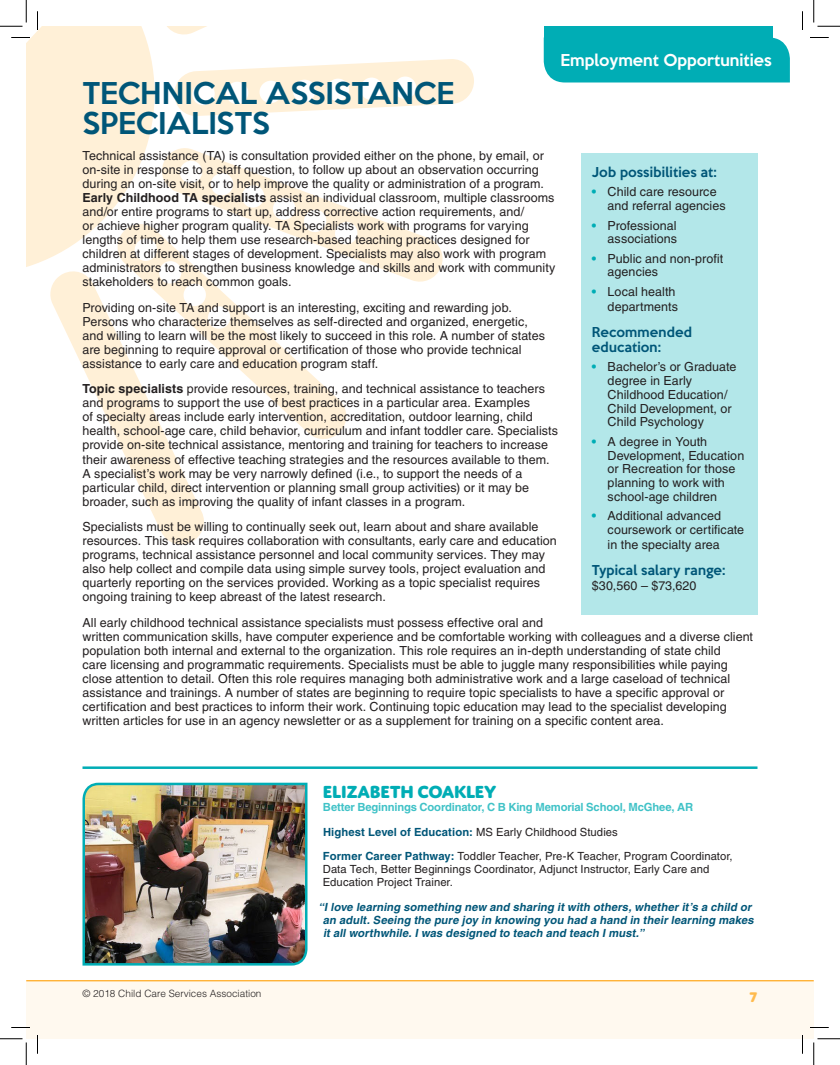
<style>
.page{position:relative;width:840px;height:1065px;background:#fff}
.page>*{position:absolute;margin:0;border:0;box-sizing:border-box;transform-origin:0 0}
.t1{font:500 27.5px/30px "Keep Calm";color:#005678}
.H1b{font:800 18.75px "Domus Titling";letter-spacing:-.035em;color:#00adb5}
.t2{font:500 15px "Keep Calm";color:#fff}
.t3{font:800 15px "Domus Titling";color:#ffbb4e}
.body_text{font:12.5px/14px "Helvetica LT Std";letter-spacing:.005em;color:#231f20}
.callout_h1{font:500 12.5px/15px "Keep Calm";letter-spacing:.01em;color:#005678}
.Teacher_Bio{font:italic 700 11.25px/13.1px "Helvetica LT Std";color:#005678}
.Teacher_Bio-2{font:11.25px/13.1px "Helvetica LT Std";letter-spacing:.005em;color:#231f20}
.H1b-2{font:700 11.25px "Helvetica LT Std";letter-spacing:-.015em;color:#40c2c7}
.Teacher_Bio-3{font:700 11.25px "Helvetica LT Std";letter-spacing:.01em;color:#005678}
.t4{font:300 10px "Helvetica LT Std";color:#231f20}
.s1{font-weight:700}
.s2{font-weight:700;color:#00adb5}
.s3{font-family:"Helvetica LT Std";font-weight:400;color:#231f20}
.s4{font-weight:400;color:#231f20}
.s5{font-weight:700;color:#005678}
</style>
<div class="page">
<div style="left:26px;top:981px;width:788px;height:58px;background:#fff9ef"></div>
<hr style="left:26px;top:980px;width:788px;height:1px;background:#ffaa21">
<svg style="left:50px;top:295px;width:154px;height:250px"></svg>
<svg style="left:172px;top:26px;width:35px;height:9px"></svg>
<svg style="left:26px;top:26px;width:146px;height:269px;fill:#fff0d7"></svg>
<svg style="left:159px;top:146px;width:284px;height:136px"></svg>
<svg style="left:174px;top:59px;width:300px;height:57px"></svg>
<svg style="left:115px;top:222px;width:234px;height:220px"></svg>
<div style="left:544px;top:38px;width:246px;height:45px;background:#00adb5"></div>
<div style="left:581px;top:154px;width:177px;height:461px;background:#b3e7e9"></div>
<img style="left:82px;top:782px;width:226px;height:184px">
<hr style="left:82px;top:766px;width:676px;height:3px;background:#00adb5">
<div style="left:544px;top:26px;width:228px;height:16px;background:#00adb5"></div>
<svg style="left:11px;top:37px;width:19px;height:1px"></svg>
<svg style="left:810px;top:37px;width:19px;height:1px"></svg>
<svg style="left:11px;top:1027px;width:19px;height:1px"></svg>
<svg style="left:810px;top:1027px;width:19px;height:1px"></svg>
<svg style="left:37px;top:11px;width:1px;height:19px"></svg>
<svg style="left:37px;top:1035px;width:1px;height:19px"></svg>
<svg style="left:802px;top:11px;width:1px;height:19px"></svg>
<svg style="left:802px;top:1035px;width:1px;height:19px"></svg>
<svg style="left:0;top:0;width:27px;height:27px"></svg>
<svg style="left:0;top:1039px;width:27px;height:26px"></svg>
<svg style="left:814px;top:0;width:26px;height:27px"></svg>
<svg style="left:814px;top:1039px;width:26px;height:26px"></svg>
<p class="t2" style="left:561px;top:47px;width:213px">Employment Opportunities</p>
<h1 class="t1" style="left:82px;top:76px;width:373px">TECHNICAL ASSISTANCE<br>SPECIALISTS</h1>
<p class="body_text" style="left:82px;top:148px;width:474px">Technical assistance (TA) is consultation provided either on the phone, by email, or on-site in response to a staff question, to follow up about an observation occurring during an on-site visit, or to help improve the quality or administration of a program.<br><span class="s1">Early Childhood TA specialists</span> assist an individual classroom, multiple classrooms and/or entire programs to start up, address corrective action requirements, and/<br>or achieve higher program quality. TA Specialists work with programs for varying lengths of time to help them use research-based teaching practices designed for children at different stages of development. Specialists may also work with program administrators to strengthen business knowledge and skills and work with community stakeholders to reach common goals.</p>
<p class="body_text" style="left:82px;top:300px;width:464px">Providing on-site TA and support is an interesting, exciting and rewarding job.<br>Persons who characterize themselves as self-directed and organized, energetic, and willing to learn will be the most likely to succeed in this role. A number of states are beginning to require approval or certification of those who provide technical assistance to early care and education program staff.</p>
<p class="body_text" style="left:82px;top:382px;width:477px"><span class="s1">Topic specialists</span> provide resources, training, and technical assistance to teachers and programs to support the use of best practices in a particular area. Examples<br>of specialty areas include early intervention, accreditation, outdoor learning, child health, school-age care, child behavior, curriculum and infant toddler care. Specialists provide on-site technical assistance, mentoring and training for teachers to increase their awareness of effective teaching strategies and the resources available to them.<br>A specialist’s work may be very narrowly defined (i.e., to support the needs of a particular child, direct intervention or planning small group activities) or it may be broader, such as improving the quality of infant classes in a program.</p>
<p class="body_text" style="left:82px;top:520px;width:476px">Specialists must be willing to continually seek out, learn about and share available resources. This task requires collaboration with consultants, early care and education programs, technical assistance personnel and local community services. They may also help collect and compile data using simple survey tools, project evaluation and quarterly reporting on the services provided. Working as a topic specialist requires ongoing training to keep abreast of the latest research.</p>
<p class="body_text" style="left:82px;top:615px;width:672px">All early childhood technical assistance specialists must possess effective oral and<br>written communication skills, have computer experience and be comfortable working with colleagues and a diverse client population both internal and external to the organization. This role requires an in-depth understanding of state child<br>care licensing and programmatic requirements. Specialists must be able to juggle many responsibilities while paying close attention to detail. Often this role requires managing both administrative work and a large caseload of technical assistance and trainings. A number of states are beginning to require topic specialists to have a specific approval or certification and best practices to inform their work. Continuing topic education may lead to the specialist developing written articles for use in an agency newsletter or as a supplement for training on a specific content area.</p>
<p class="callout_h1" style="left:592px;top:164px;width:126px">Job possibilities at:</p>
<p class="body_text" style="left:608px;top:185px;width:120px;text-indent:-16px"><span class="s2">•</span> Child care resource and referral agencies</p>
<p class="body_text" style="left:592px;top:218px;width:87px;text-align:right"><span class="s2">•</span> Professional associations</p>
<p class="body_text" style="left:608px;top:251px;width:117px;text-indent:-16px"><span class="s2">•</span> Public and non-profit agencies</p>
<p class="body_text" style="left:592px;top:284px;width:88px;line-height:15px;text-align:right"><span class="s2">•</span> Local health departments</p>
<p class="callout_h1" style="left:592px;top:324px;width:101px">Recommended education:</p>
<p class="body_text" style="left:608px;top:360px;width:130px;text-indent:-16px"><span class="s2">•</span> Bachelor’s or Graduate degree in Early<br>Childhood Education/<br>Child Development, or<br>Child Psychology</p>
<p class="body_text" style="left:608px;top:435px;width:138px;text-indent:-16px"><span class="s2">•</span> A degree in Youth<br>Development, Education or Recreation for those planning to work with school-age children</p>
<p class="body_text" style="left:608px;top:509px;width:138px;text-indent:-16px"><span class="s2">•</span> Additional advanced coursework or certificate</p>
<p class="body_text" style="left:608px;top:538px;width:114px">in the specialty area</p>
<p class="callout_h1" style="left:592px;top:562px;width:135px">Typical salary range: <span class="s3">$30,560 – $73,620</span></p>
<p class="H1b" style="left:322px;top:780px;width:175px">ELIZABETH COAKLEY</p>
<p class="H1b-2" style="left:323px;top:801px;width:372px">Better Beginnings Coordinator, C B King Memorial School, McGhee, AR</p>
<p class="Teacher_Bio-3" style="left:323px;top:825px;width:296px">Highest Level of Education: <span class="s4">MS Early Childhood Studies</span></p>
<p class="Teacher_Bio-2" style="left:323px;top:850px;width:411px"><span class="s5">Former Career Pathway:</span> Toddler Teacher, Pre-K Teacher, Program Coordinator,<br>Data Tech, Better Beginnings Coordinator, Adjunct Instructor, Early Care and<br>Education Project Trainer.</p>
<p class="Teacher_Bio" style="left:323px;top:900px;width:435px;text-indent:-4px">“I love learning something new and sharing it with others, whether it’s a child or an adult. Seeing the pure joy in knowing you had a hand in their learning makes it all worthwhile. I was designed to teach and teach I must.”</p>
<p class="t4" style="left:82px;top:987px;width:180px">© 2018 Child Care Services Association</p>
<p class="t3" style="left:750px;top:987px;width:9px">7</p>
</div>
